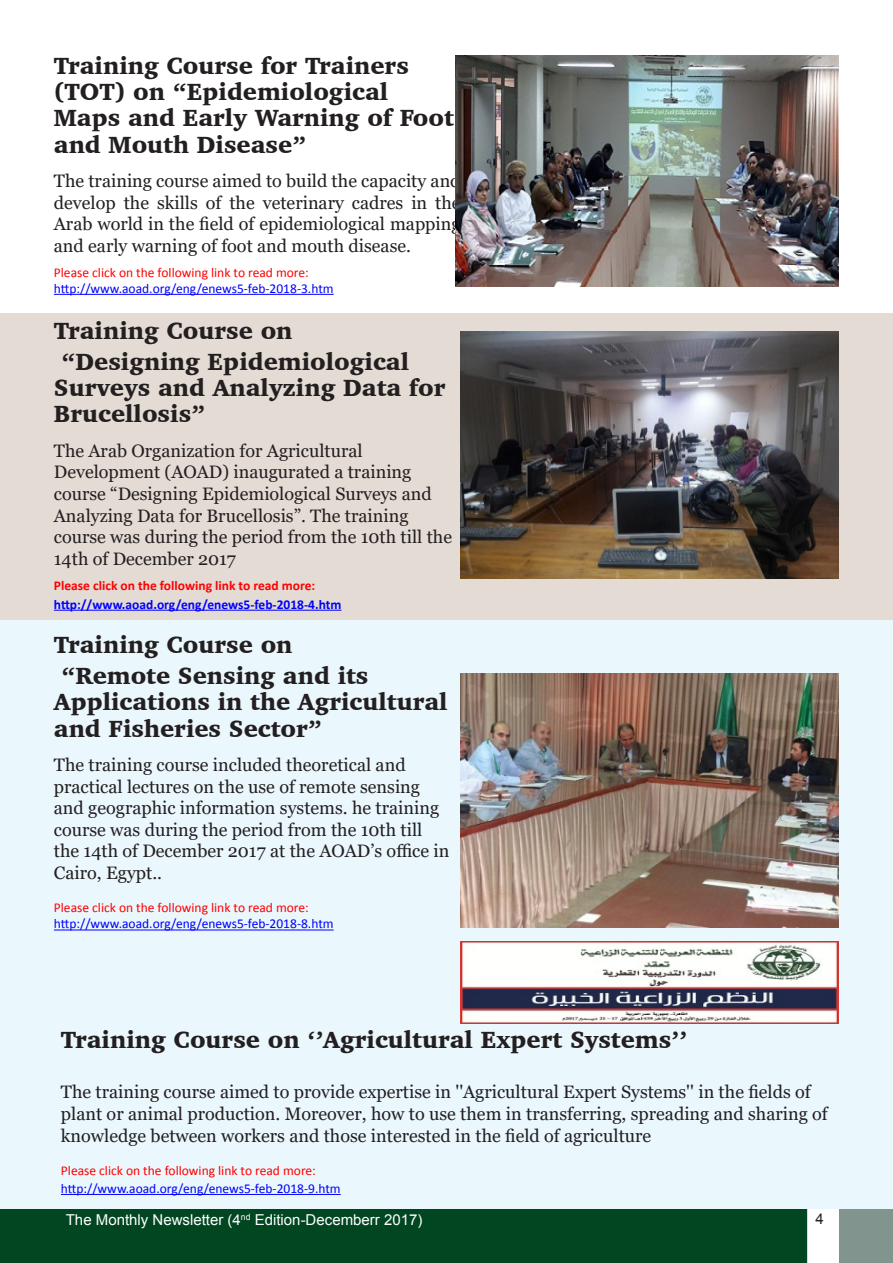
<style>
.page{position:relative;width:893px;height:1263px;background:#fff}
.page>*{position:absolute;margin:0;border:0;box-sizing:border-box;transform-origin:0 0}
.t1{font:900 24px/26.4px "Charter BT";color:#231f20}
.t2{font:18px/21.6px "Georgia";color:#231f20}
.t3{font:15px "Arial";color:#fff}
.t4{font:15px "Arial";color:#231f20}
.t5{font:13.5px "Calibri";color:#00f}
.t6{font:13.5px "Calibri";color:#f00}
.t7{font:700 13.5px "Calibri";color:#00f}
.t8{font:700 13.5px "Calibri";color:#f00}
</style>
<div class="page">
<div style="left:0;top:1209px;width:807px;height:54px;background:#004621"></div>
<div style="left:839px;top:1209px;width:54px;height:54px;background:#81958e"></div>
<div style="left:0;top:313px;width:893px;height:308px;background:#e3dbd4"></div>
<div style="left:0;top:621px;width:893px;height:588px;background:#eaf7fd"></div>
<hr style="left:54px;top:294px;width:280px;height:1px;background:#00f">
<hr style="left:54px;top:610px;width:287px;height:1px;background:#00f">
<hr style="left:54px;top:929px;width:280px;height:1px;background:#00f">
<img style="left:455px;top:55px;width:384px;height:231px">
<img style="left:461px;top:332px;width:378px;height:246px">
<img style="left:461px;top:673px;width:378px;height:254px">
<hr style="left:61px;top:1194px;width:280px;height:1px;background:#00f">
<img style="left:461px;top:941px;width:378px;height:83px">
<p class="t1" style="left:54px;top:52px;width:401px">Training Course for Trainers (TOT) on “Epidemiological<br>Maps and Early Warning of Foot and Mouth Disease”</p>
<p class="t2" style="left:54px;top:170px;width:408px;text-align:justify">The training course aimed to build the capacity and develop the skills of the veterinary cadres in the Arab world in the field of epidemiological mapping and early warning of foot and mouth disease.</p>
<p class="t6" style="left:54px;top:264px;width:256px">Please click on the following link to read more:</p>
<p class="t5" style="left:54px;top:280px;width:281px">http://www.aoad.org/eng/enews5-feb-2018-3.htm</p>
<p class="t1" style="left:54px;top:317px;width:240px">Training Course on</p>
<p class="t1" style="left:54px;top:348px;width:393px;text-indent:8px">“Designing Epidemiological<br>Surveys and Analyzing Data for<br>Brucellosis”</p>
<p class="t2" style="left:54px;top:440px;width:400px">The Arab Organization for Agricultural Development (AOAD) inaugurated a training course “Designing Epidemiological Surveys and Analyzing Data for Brucellosis”. The training course was during the period from the 10th till the 14th of December 2017</p>
<p class="t8" style="left:54px;top:576px;width:263px">Please click on the following link to read more:</p>
<p class="t7" style="left:54px;top:595px;width:289px">http://www.aoad.org/eng/enews5-feb-2018-4.htm</p>
<p class="t1" style="left:54px;top:631px;width:240px">Training Course on</p>
<p class="t1" style="left:54px;top:662px;width:395px;text-indent:8px">“Remote Sensing and its<br>Applications in the Agricultural and Fisheries Sector”</p>
<p class="t2" style="left:54px;top:754px;width:397px">The training course included theoretical and practical lectures on the use of remote sensing and geographic information systems. he training course was during the period from the 10th till the 14th of December 2017 at the AOAD’s office in Cairo, Egypt..</p>
<p class="t6" style="left:54px;top:899px;width:256px">Please click on the following link to read more:</p>
<p class="t5" style="left:54px;top:915px;width:281px">http://www.aoad.org/eng/enews5-feb-2018-8.htm</p>
<p class="t1" style="left:61px;top:1026px;width:628px">Training Course on ‘’Agricultural Expert Systems’’</p>
<p class="t2" style="left:61px;top:1082px;width:768px">The training course aimed to provide expertise in ''Agricultural Expert Systems'' in the fields of plant or animal production. Moreover, how to use them in transferring, spreading and sharing of knowledge between workers and those interested in the field of agriculture</p>
<p class="t6" style="left:61px;top:1162px;width:256px">Please click on the following link to read more:</p>
<p class="t5" style="left:61px;top:1180px;width:281px">http://www.aoad.org/eng/enews5-feb-2018-9.htm</p>
<p class="t3" style="left:66px;top:1210px;width:358px">The Monthly Newsletter (4<sup>nd</sup> Edition-Decemberr 2017)</p>
<p class="t4" style="left:815px;top:1209px;width:10px">4</p>
</div>
